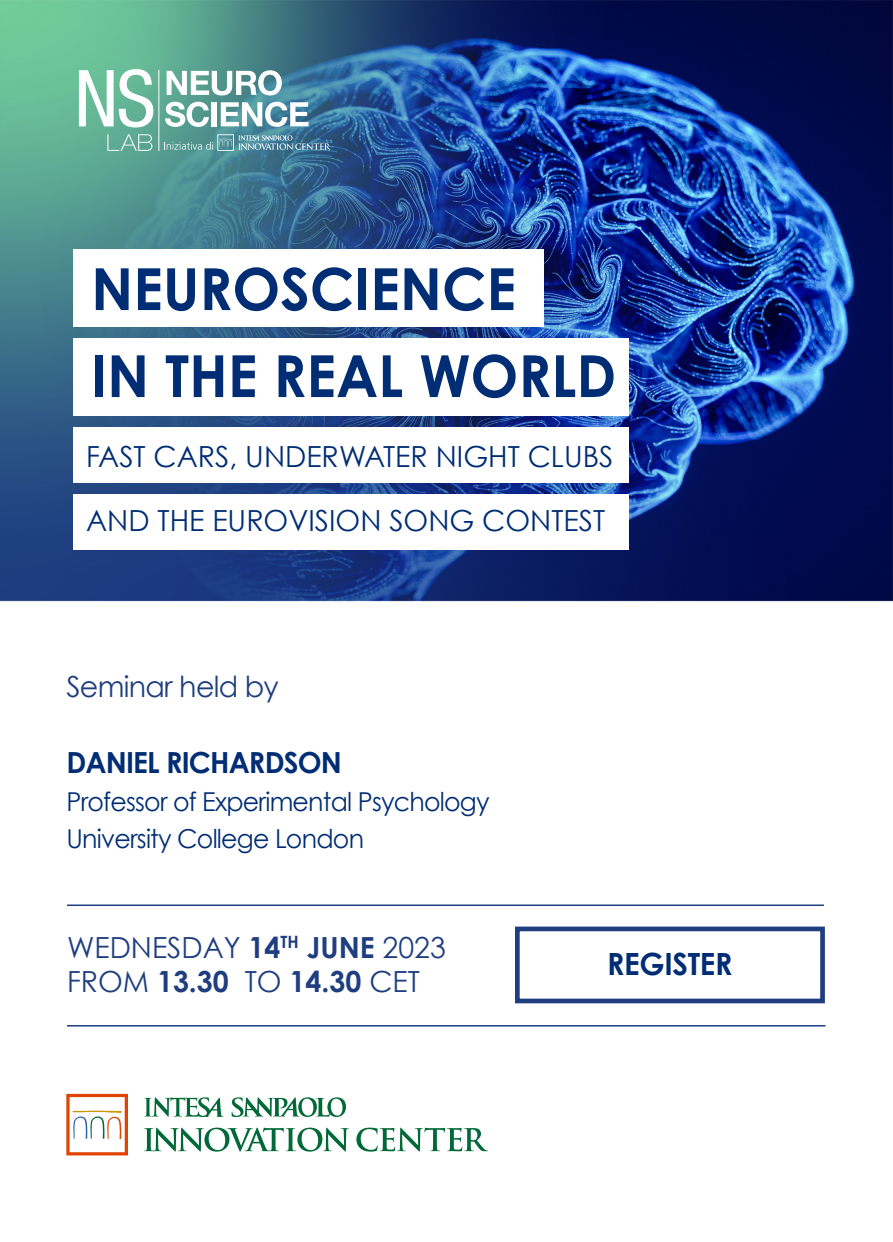
<style>
.page{position:relative;width:893px;height:1242px;background:#fff}
.page>*{position:absolute;margin:0;border:0;box-sizing:border-box;transform-origin:0 0}
.t1{font:700 58.05px/87px "Century Gothic";color:#002d74}
.t2{font:700 30.6px "Century Gothic";letter-spacing:-.01em;color:#002d74}
.t3{font:29.1px/63.9px "Century Gothic";color:#002d74}
.t4{font:29.1px/34.2px "Century Gothic";color:#1e3e80}
.t5{font:700 29.1px "Century Gothic";letter-spacing:-.03em;color:#002d74}
.t6{font:29.1px "Century Gothic";letter-spacing:-.025em;color:#1e3e80}
.t7{font:25.95px/37.5px "Century Gothic";letter-spacing:-.03em;color:#002d74}
.s1{font-weight:700}
</style>
<div class="page">
<hr style="left:67px;top:1025px;width:758px;height:2px;background:#1e3e80">
<hr style="left:67px;top:905px;width:756px;height:1px;background:#1e3e80">
<div style="left:515px;top:927px;width:309px;height:76px;border:5px solid #1e3e80"></div>
<svg style="left:231px;top:1097px;width:115px;height:20px"></svg>
<svg style="left:144px;top:1097px;width:79px;height:20px"></svg>
<svg style="left:66px;top:1094px;width:62px;height:61px"></svg>
<svg style="left:144px;top:1128px;width:205px;height:24px"></svg>
<svg style="left:356px;top:1128px;width:132px;height:24px"></svg>
<img style="left:0;top:0;width:892px;height:602px">
<svg style="left:164px;top:134px;width:167px;height:17px;background:#6297a3"></svg>
<hr style="left:158px;top:70px;width:1px;height:81px;background:#fff">
<svg style="left:167px;top:70px;width:115px;height:25px"></svg>
<svg style="left:165px;top:102px;width:44px;height:25px"></svg>
<div style="left:212px;top:102px;width:5px;height:24px;background:#fff"></div>
<svg style="left:221px;top:102px;width:87px;height:25px"></svg>
<svg style="left:107px;top:134px;width:45px;height:17px"></svg>
<svg style="left:79px;top:69px;width:74px;height:59px"></svg>
<div style="left:73px;top:250px;width:470px;height:77px;background:#fff"></div>
<div style="left:73px;top:339px;width:556px;height:77px;background:#fff"></div>
<div style="left:73px;top:428px;width:556px;height:55px;background:#fff"></div>
<div style="left:73px;top:495px;width:556px;height:55px;background:#fff"></div>
<h1 class="t1" style="left:91px;top:243px;width:526px">NEUROSCIENCE<br>IN THE REAL WORLD</h1>
<p class="t3" style="left:86px;top:424px;width:528px">FAST CARS, UNDERWATER NIGHT CLUBS<br>AND THE EUROVISION SONG CONTEST</p>
<p class="t6" style="left:66px;top:666px;width:214px">Seminar held by</p>
<p class="t5" style="left:66px;top:740px;width:277px">DANIEL RICHARDSON</p>
<p class="t7" style="left:66px;top:782px;width:424px">Professor of Experimental Psychology<br>University College London</p>
<p class="t4" style="left:67px;top:930px;width:380px">WEDNESDAY <span class="s1">14</span><sup>TH</sup> <span class="s1">JUNE</span> 2023<br>FROM <span class="s1">13.30</span> TO <span class="s1">14.30</span> CET</p>
<p class="t2" style="left:607px;top:941px;width:127px">REGISTER</p>
</div>
